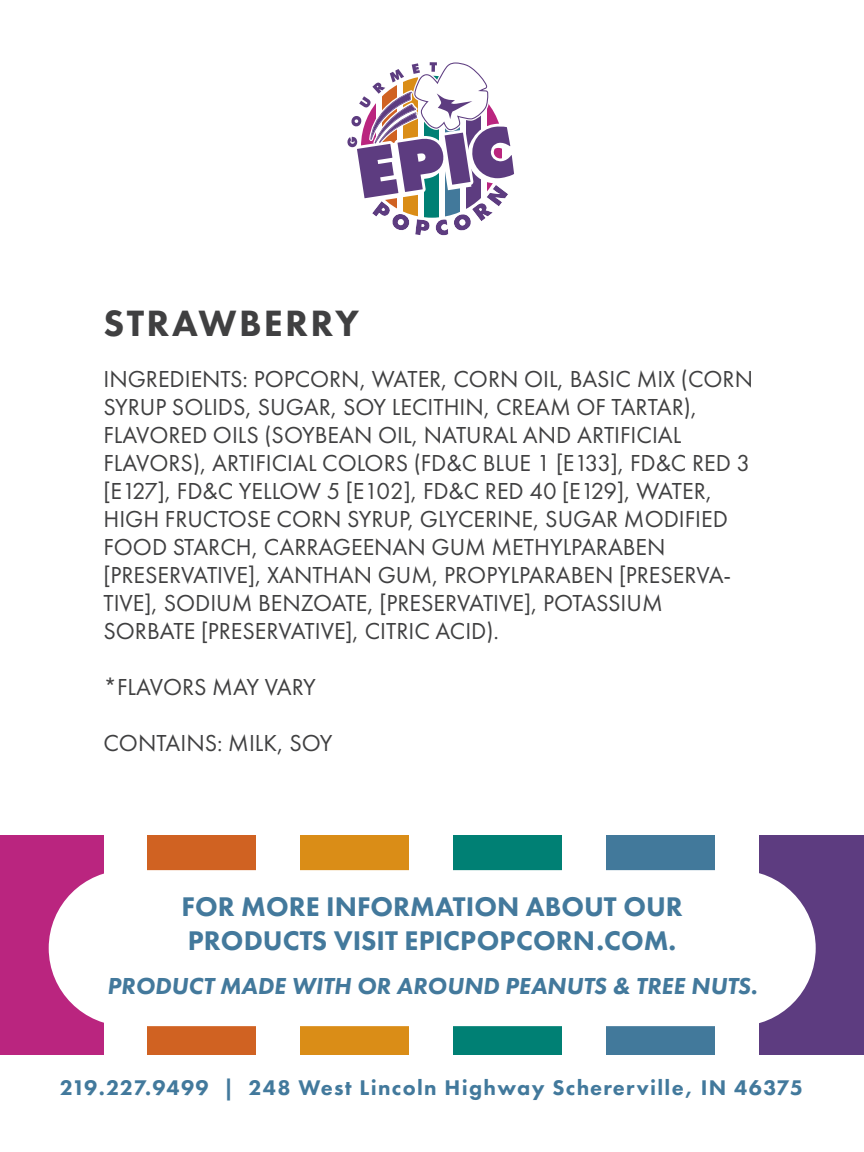
<style>
.page{position:relative;width:864px;height:1152px;background:#fff}
.page>*{position:absolute;margin:0;border:0;box-sizing:border-box;transform-origin:0 0}
.t1{font:800 38px "Futura PT";letter-spacing:.06em;color:#404041}
.t2{font:800 28px/33.6px "Futura PT";color:#43799c}
.t3{font:24px/28px "Futura PT";color:#404041}
.t4{font:italic 800 24px "Futura PT";color:#43799c}
.t5{font:800 22px "Futura PT";letter-spacing:.06em;color:#42799c}
</style>
<div class="page">
<div style="left:0;top:0;width:103px;height:1152px;background:#ba257f"></div>
<div style="left:148px;top:0;width:108px;height:1152px;background:#d06222"></div>
<div style="left:301px;top:0;width:108px;height:1152px;background:#da8d17"></div>
<div style="left:454px;top:0;width:108px;height:1152px;background:#008074"></div>
<div style="left:607px;top:0;width:108px;height:1152px;background:#42799b"></div>
<div style="left:760px;top:0;width:104px;height:1152px;background:#5d3c80"></div>
<div style="left:0;top:0;width:864px;height:835px;background:#fff"></div>
<div style="left:49px;top:870px;width:767px;height:156px;background:#fff;border-radius:78px"></div>
<div style="left:0;top:1055px;width:864px;height:97px;background:#fff"></div>
<svg style="left:347px;top:62px;width:167px;height:174px"></svg>
<h1 class="t1" style="left:103px;top:300px;width:257px">STRAWBERRY</h1>
<p class="t3" style="left:103px;top:365px;width:651px">INGREDIENTS: POPCORN, WATER, CORN OIL, BASIC MIX (CORN SYRUP SOLIDS, SUGAR, SOY LECITHIN, CREAM OF TARTAR), FLAVORED OILS (SOYBEAN OIL, NATURAL AND ARTIFICIAL FLAVORS), ARTIFICIAL COLORS (FD&amp;C BLUE 1 [E133], FD&amp;C RED 3 [E127], FD&amp;C YELLOW 5 [E102], FD&amp;C RED 40 [E129], WATER, HIGH FRUCTOSE CORN SYRUP, GLYCERINE, SUGAR MODIFIED FOOD STARCH, CARRAGEENAN GUM METHYLPARABEN [PRESERVATIVE], XANTHAN GUM, PROPYLPARABEN [PRESERVA-TIVE], SODIUM BENZOATE, [PRESERVATIVE], POTASSIUM SORBATE [PRESERVATIVE], CITRIC ACID).</p>
<p class="t3" style="left:103px;top:673px;width:214px">*FLAVORS MAY VARY</p>
<p class="t3" style="left:103px;top:729px;width:231px">CONTAINS: MILK, SOY</p>
<p class="t2" style="left:181px;top:890px;width:503px">FOR MORE INFORMATION ABOUT OUR<br>PRODUCTS VISIT EPICPOPCORN.COM.</p>
<p class="t4" style="left:107px;top:971px;width:652px">PRODUCT MADE WITH OR AROUND PEANUTS &amp; TREE NUTS.</p>
<p class="t5" style="left:60px;top:1074px;width:745px">219.227.9499 | 248 West Lincoln Highway Schererville, IN 46375</p>
</div>
